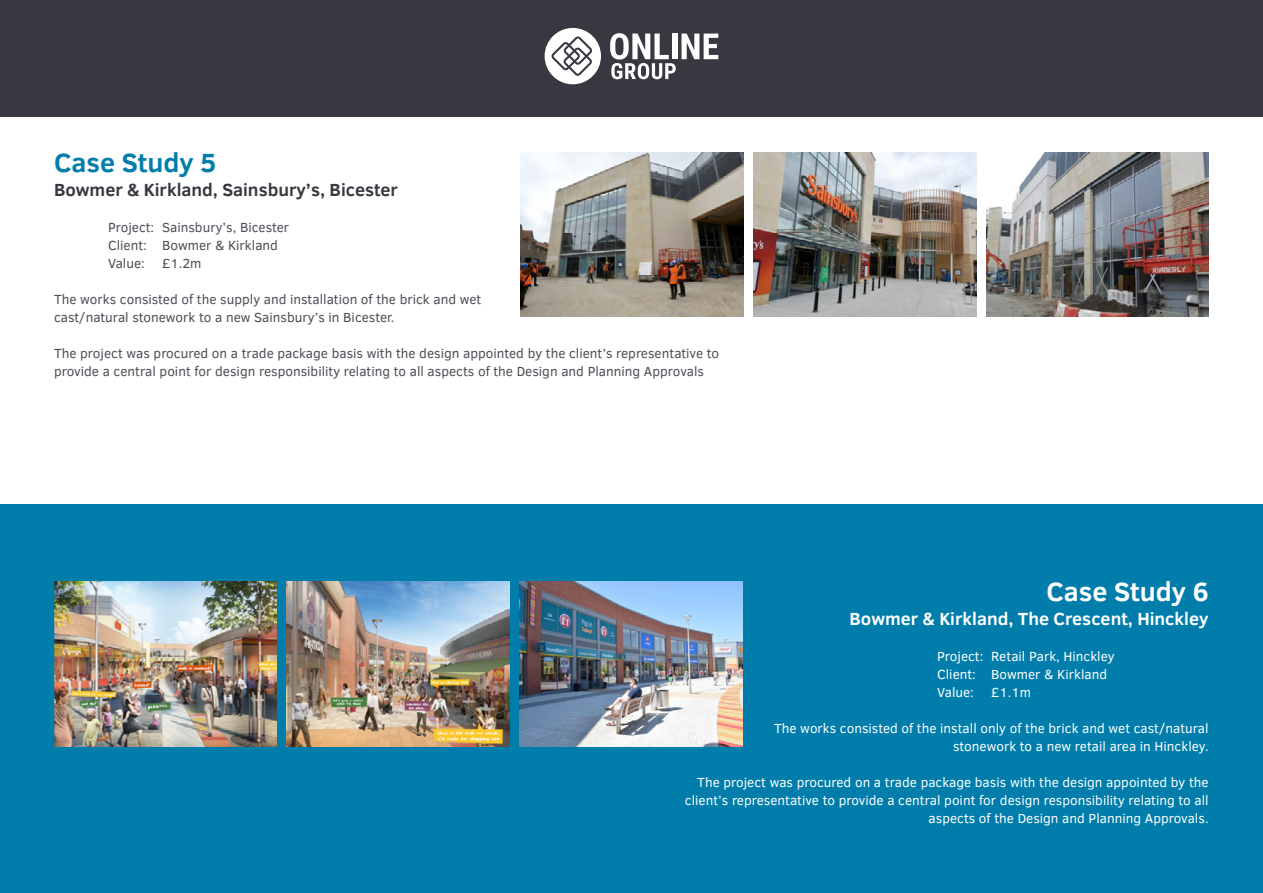
<style>
.page{position:relative;width:1263px;height:893px;background:#fff}
.page>*{position:absolute;margin:0;border:0;box-sizing:border-box;transform-origin:0 0}
.t1{font:700 27px "Clear Sans";color:#fff}
.t2{font:700 27px "Clear Sans";color:#007dab}
.t3{font:700 18px "Clear Sans";color:#fff}
.t4{font:700 18px "Clear Sans";color:#383940}
.t5{font:13.5px/18px "Clear Sans";color:#4c4d55}
.t6{font:13.5px/18px "Clear Sans";color:#fff;text-align:right}
</style>
<div class="page">
<div style="left:0;top:0;width:1263px;height:117px;background:#383940"></div>
<svg style="left:610px;top:33px;width:108px;height:46px"></svg>
<svg style="left:545px;top:28px;width:56px;height:56px"></svg>
<div style="left:0;top:505px;width:1263px;height:388px;background:#007dab"></div>
<img style="left:54px;top:581px;width:223px;height:165px">
<img style="left:287px;top:581px;width:222px;height:165px">
<img style="left:520px;top:581px;width:222px;height:165px">
<img style="left:521px;top:152px;width:222px;height:165px">
<img style="left:753px;top:152px;width:223px;height:165px">
<img style="left:986px;top:152px;width:223px;height:165px">
<h1 class="t2" style="left:54px;top:143px;width:164px">Case Study 5</h1>
<h2 class="t4" style="left:54px;top:176px;width:345px">Bowmer &amp; Kirkland, Sainsbury’s, Bicester</h2>
<p class="t5" style="left:108px;top:218px;width:183px">Project: Sainsbury’s, Bicester<br>Client: Bowmer &amp; Kirkland<br>Value:</p>
<p class="t5" style="left:162px;top:254px;width:41px">£1.2m</p>
<p class="t5" style="left:54px;top:290px;width:429px">The works consisted of the supply and installation of the brick and wet cast/natural stonework to a new Sainsbury’s in Bicester.</p>
<p class="t5" style="left:54px;top:344px;width:667px">The project was procured on a trade package basis with the design appointed by the client’s representative to provide a central point for design responsibility relating to all aspects of the Design and Planning Approvals</p>
<h1 class="t1" style="left:1046px;top:572px;width:164px">Case Study 6</h1>
<h2 class="t3" style="left:849px;top:605px;width:361px">Bowmer &amp; Kirkland, The Crescent, Hinckley</h2>
<p class="t6" style="left:937px;top:647px;width:179px;text-align:left">Project: Retail Park, Hinckley<br>Client: Bowmer &amp; Kirkland<br>Value:</p>
<p class="t6" style="left:991px;top:683px;width:41px">£1.1m</p>
<p class="t6" style="left:774px;top:719px;width:436px">The works consisted of the install only of the brick and wet cast/natural stonework to a new retail area in Hinckley.</p>
<p class="t6" style="left:685px;top:773px;width:525px">The project was procured on a trade package basis with the design appointed by the client’s representative to provide a central point for design responsibility relating to all aspects of the Design and Planning Approvals.</p>
</div>
